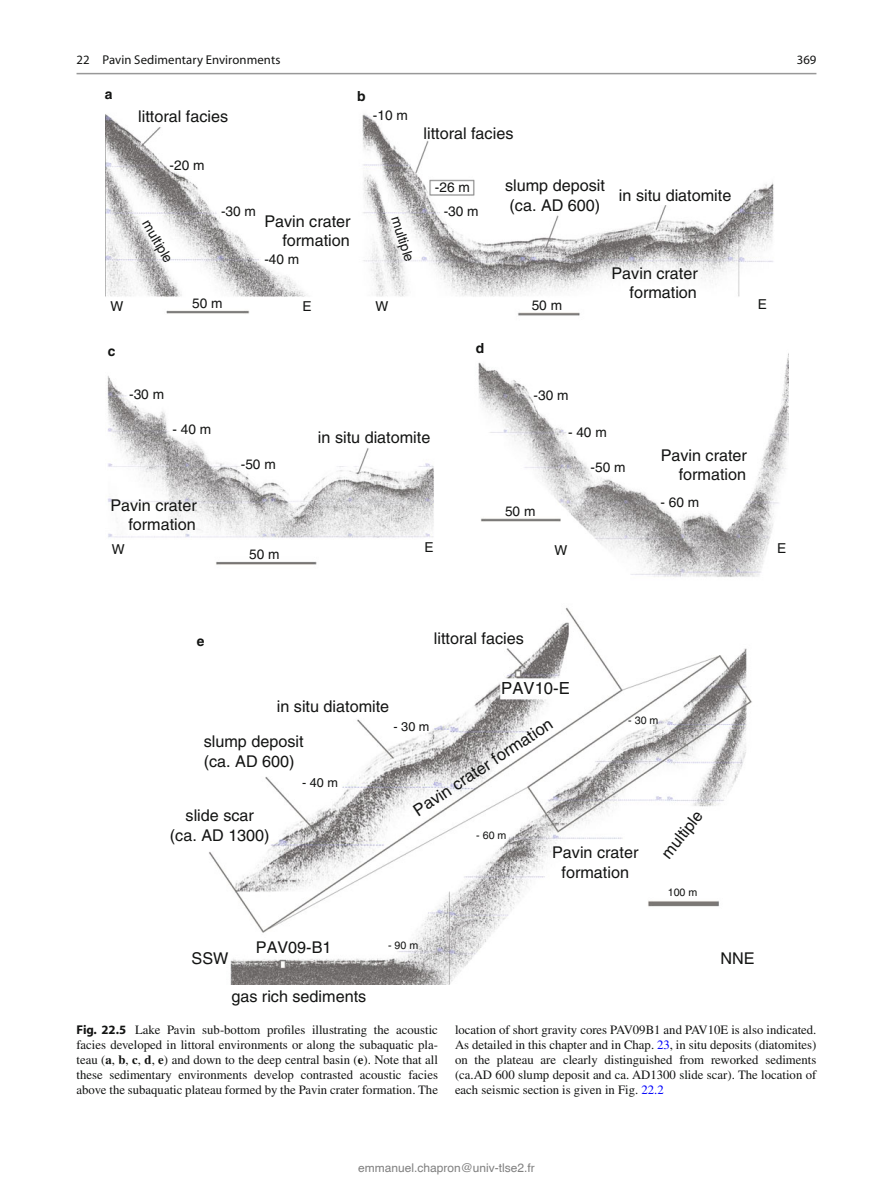
<style>
.page{position:relative;width:893px;height:1187px;background:#fff}
.page>*{position:absolute;margin:0;border:0;box-sizing:border-box;transform-origin:0 0}
.t1{font:16.65px "Xdchkj Jlmxqy Ntdkyb Helvetica";color:#131413}
.t2{font:16.2px/19.4px "Xdchkj Jlmxqy Ntdkyb Helvetica";color:#131413;text-align:right}
.t3{font:700 13.95px "Qgfnmk Lslhms Wsyjpc Helvetica";color:#131413}
.t4{font:13.65px "Xdchkj Jlmxqy Ntdkyb Helvetica";color:#131413}
.t5{font:12.75px/15px "Bsfsyy Bvcnvw Qmsrcn Times";color:#131413;text-align:justify}
.t6{font:12.75px "Nvqvtw Npjrfr Bjxqyv Myriad";color:#131413}
.t7{font:12.6px "Xdchkj Jlmxqy Ntdkyb Helvetica";color:#131413}
.t8{font:12px "Helvetica";color:#808080}
.t9{font:10.65px "Xdchkj Jlmxqy Ntdkyb Helvetica";color:#131413}
.s1{font-family:"Csphht Nxcdhf Xdvpfq Myriad";font-weight:700}
.s2{font-family:"Ljtlkn Fhpvrl Qnwyxv Times";font-weight:700}
.s3{color:#0000fa}
</style>
<div class="page">
<img style="left:105px;top:114px;width:683px;height:870px">
<hr style="left:77px;top:73px;width:739px;height:1px;background:#989898">
<p class="t6" style="left:77px;top:55px;width:205px">22 Pavin Sedimentary Environments</p>
<p class="t3" style="left:105px;top:88px;width:9px">a</p>
<p class="t3" style="left:357px;top:90px;width:10px">b</p>
<p class="t2" style="left:138px;top:108px;width:91px">littoral facies</p>
<p class="t4" style="left:373px;top:110px;width:36px">-10 m</p>
<p class="t4" style="left:170px;top:160px;width:36px">-20 m</p>
<p class="t2" style="left:423px;top:125px;width:91px">littoral facies</p>
<p class="t4" style="left:150px;top:218px;width:49px;rotate:60deg">multiple</p>
<p class="t4" style="left:435px;top:183px;width:36px">-26 m</p>
<p class="t4" style="left:221px;top:206px;width:36px">-30 m</p>
<p class="t4" style="left:444px;top:206px;width:36px">-30 m</p>
<p class="t2" style="left:264px;top:213px;width:88px">Pavin crater formation</p>
<p class="t4" style="left:400px;top:215px;width:49px;rotate:72deg">multiple</p>
<p class="t4" style="left:264px;top:254px;width:36px">-40 m</p>
<p class="t2" style="left:505px;top:177px;width:101px;text-align:left">slump deposit (ca. AD 600)</p>
<p class="t2" style="left:619px;top:187px;width:114px">in situ diatomite</p>
<p class="t2" style="left:611px;top:265px;width:88px">Pavin crater formation</p>
<p class="t4" style="left:192px;top:298px;width:32px">50 m</p>
<p class="t4" style="left:532px;top:300px;width:32px">50 m</p>
<p class="t4" style="left:376px;top:301px;width:14px">W</p>
<p class="t4" style="left:758px;top:299px;width:11px">E</p>
<p class="t4" style="left:110px;top:301px;width:14px">W</p>
<p class="t4" style="left:303px;top:301px;width:11px">E</p>
<p class="t3" style="left:108px;top:346px;width:9px">c</p>
<p class="t3" style="left:476px;top:343px;width:10px">d</p>
<p class="t6" style="left:797px;top:55px;width:21px">369</p>
<p class="t4" style="left:129px;top:389px;width:36px">-30 m</p>
<p class="t4" style="left:533px;top:390px;width:36px">-30 m</p>
<p class="t4" style="left:172px;top:424px;width:40px">- 40 m</p>
<p class="t2" style="left:318px;top:429px;width:114px">in situ diatomite</p>
<p class="t4" style="left:568px;top:427px;width:40px">- 40 m</p>
<p class="t4" style="left:241px;top:459px;width:36px">-50 m</p>
<p class="t4" style="left:591px;top:462px;width:36px">-50 m</p>
<p class="t2" style="left:661px;top:447px;width:88px">Pavin crater formation</p>
<p class="t2" style="left:110px;top:497px;width:88px">Pavin crater formation</p>
<p class="t4" style="left:505px;top:506px;width:32px">50 m</p>
<p class="t4" style="left:660px;top:497px;width:40px">- 60 m</p>
<p class="t4" style="left:112px;top:544px;width:14px">W</p>
<p class="t4" style="left:425px;top:542px;width:11px">E</p>
<p class="t4" style="left:554px;top:544px;width:14px">W</p>
<p class="t4" style="left:777px;top:543px;width:11px">E</p>
<p class="t4" style="left:249px;top:549px;width:32px">50 m</p>
<p class="t3" style="left:197px;top:635px;width:9px">e</p>
<p class="t2" style="left:434px;top:630px;width:91px">littoral facies</p>
<h1 class="t1" style="left:501px;top:682px;width:70px">PAV10-E</h1>
<p class="t2" style="left:204px;top:689px;width:187px;line-height:35.5px;text-align:left;text-indent:73px">in situ diatomite slump deposit</p>
<p class="t2" style="left:204px;top:752px;width:92px">(ca. AD 600)</p>
<p class="t2" style="left:170px;top:807px;width:101px;text-align:center">slide scar<br>(ca. AD 1300)</p>
<p class="t9" style="left:628px;top:715px;width:32px">- 30 m</p>
<h1 class="t1" style="left:411px;top:806px;width:165px;rotate:-33deg">Pavin crater formation</h1>
<p class="t9" style="left:476px;top:831px;width:32px">- 60 m</p>
<p class="t7" style="left:394px;top:722px;width:37px">- 30 m</p>
<p class="t7" style="left:302px;top:778px;width:37px">- 40 m</p>
<p class="t2" style="left:658px;top:851px;width:57px;rotate:-52deg">multiple</p>
<p class="t2" style="left:552px;top:844px;width:88px;text-align:center">Pavin crater formation</p>
<p class="t9" style="left:668px;top:888px;width:31px">100 m</p>
<p class="t9" style="left:388px;top:941px;width:32px">- 90 m</p>
<p class="t2" style="left:256px;top:939px;width:77px">PAV09-B1</p>
<p class="t2" style="left:192px;top:950px;width:38px">SSW</p>
<p class="t2" style="left:720px;top:950px;width:36px">NNE</p>
<p class="t2" style="left:231px;top:987px;width:136px">gas rich sediments</p>
<p class="t5" style="left:77px;top:1023px;width:363px"><span class="s1">Fig. 22.5</span> Lake Pavin sub-bottom profiles illustrating the acoustic facies developed in littoral environments or along the subaquatic pla&shy;teau ( <span class="s2">a</span> , <span class="s2">b</span> , <span class="s2">c</span> , <span class="s2">d</span> , <span class="s2">e</span> ) and down to the deep central basin ( <span class="s2">e</span> ). Note that all these sedimentary environments develop contrasted acoustic facies above the subaquatic plateau formed by the Pavin crater formation. The</p>
<p class="t5" style="left:455px;top:1023px;width:363px">location of short gravity cores PAV09B1 and PAV10E is also indicated.<br>As detailed in this chapter and in Chap. <span class="s3">23</span>, in situ deposits ( diatomites ) on the plateau are clearly distinguished from reworked sediments (ca. AD 600 slump deposit and ca. AD1300 slide scar ). The location of each seismic section is given in Fig. <span class="s3">22.2</span></p>
<p class="t8" style="left:358px;top:1160px;width:178px">emmanuel.chapron@univ-tlse2.fr</p>
</div>
